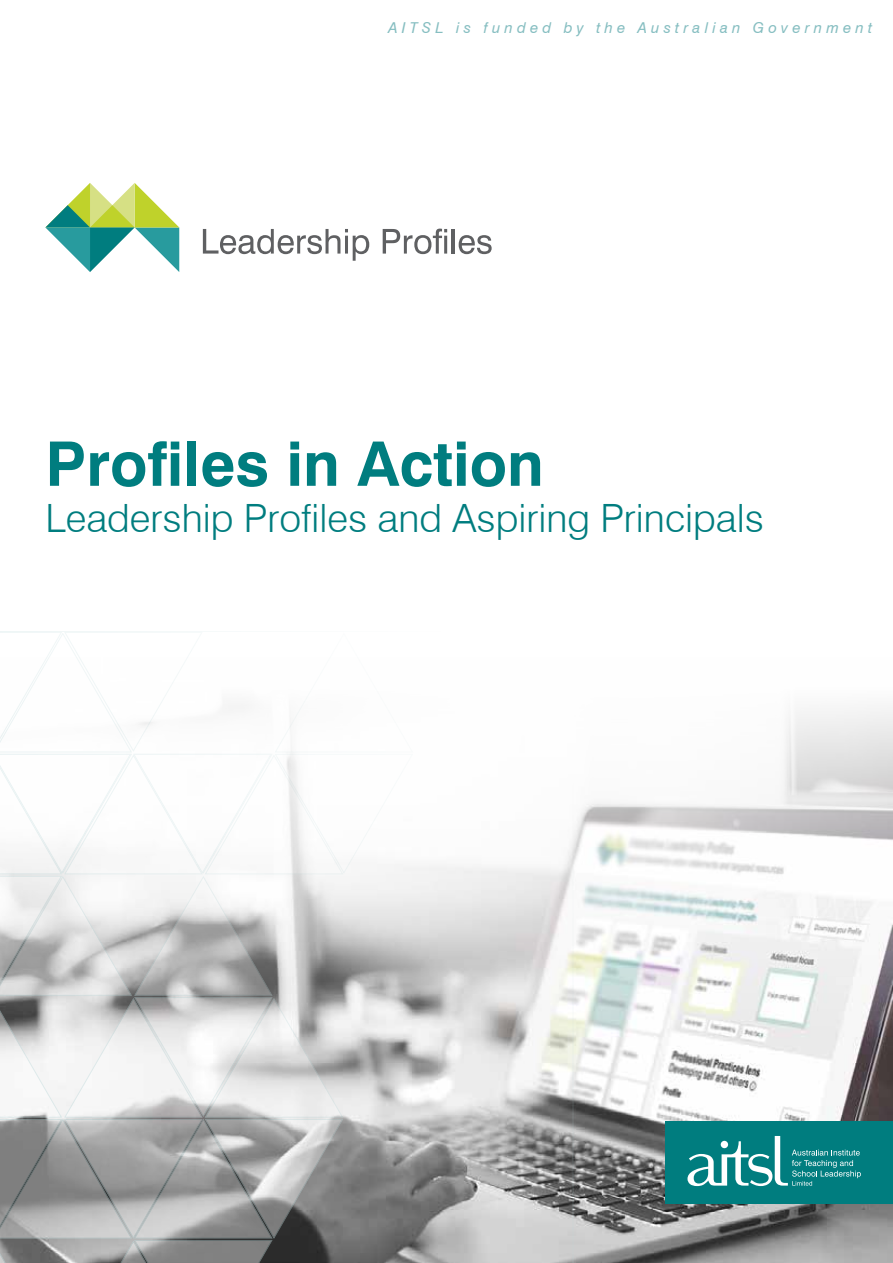
<style>
.page{position:relative;width:893px;height:1263px;background:#fff}
.page>*{position:absolute;margin:0;border:0;box-sizing:border-box;transform-origin:0 0}
.t1{font:700 61.5px "Swiss 721 BT";color:#007d7f}
.t2{font:300 39px "Swiss 721 BT";color:#007d7f}
.t3{font:italic 15px "Swiss 721 BT";letter-spacing:.28em;color:#86bec1}
</style>
<div class="page">
<img style="left:573px;top:707px;width:320px;height:556px">
<svg style="left:414px;top:838px;width:159px;height:425px"></svg>
<svg style="left:0;top:631px;width:414px;height:632px"></svg>
<svg style="left:203px;top:229px;width:166px;height:32px"></svg>
<svg style="left:383px;top:229px;width:64px;height:25px"></svg>
<hr style="left:452px;top:229px;width:3px;height:25px;background:#5f6062">
<svg style="left:459px;top:235px;width:33px;height:19px"></svg>
<svg style="left:45px;top:183px;width:134px;height:89px"></svg>
<div style="left:666px;top:1120px;width:227px;height:83px;background:#007d7f"></div>
<svg style="left:687px;top:1136px;width:174px;height:50px"></svg>
<p class="t3" style="left:389px;top:18px;width:485px">AITSL is funded by the Australian Government</p>
<h1 class="t1" style="left:45px;top:427px;width:500px">Profiles in Action</h1>
<p class="t2" style="left:45px;top:494px;width:720px">Leadership Profiles and Aspiring Principals</p>
</div>
